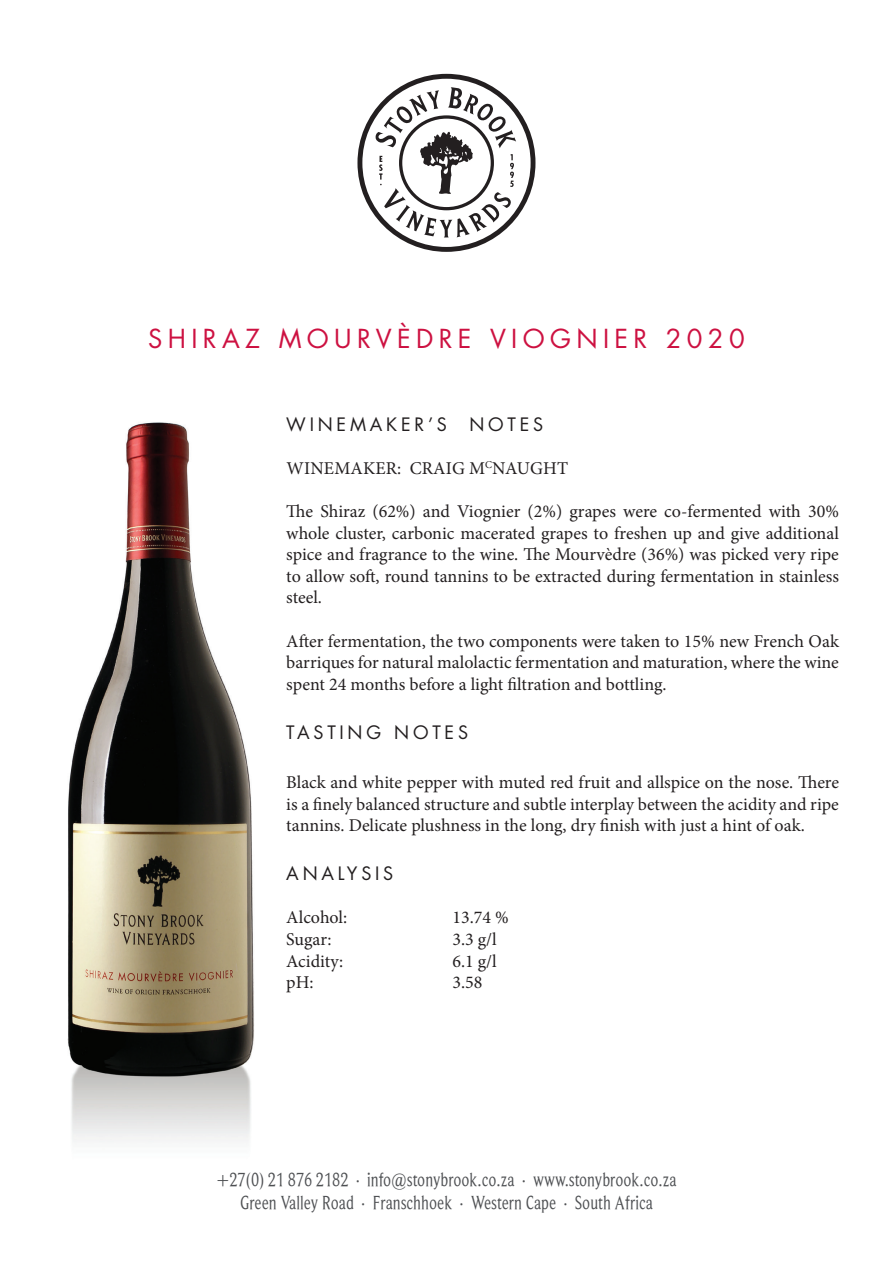
<style>
.page{position:relative;width:893px;height:1263px;background:#fff}
.page>*{position:absolute;margin:0;border:0;box-sizing:border-box;transform-origin:0 0}
.t1{font:25.5px "Futura Std";letter-spacing:.21em;color:#cd1141}
.t2{font:19.5px/23.4px "Beaufort Condensed";color:#4d4f52;text-align:center}
.t3{font:18px/21.6px "Minion Pro";color:#231f20;text-align:justify}
.t4{font:18px "Futura Std";letter-spacing:.21em;color:#231f20}
</style>
<div class="page">
<img style="left:67px;top:422px;width:187px;height:720px">
<div style="left:357px;top:74px;width:178px;height:178px;border:5px solid #231f20;border-radius:50%"></div>
<svg style="left:375px;top:87px;width:141px;height:150px"></svg>
<h1 class="t1" style="left:148px;top:322px;width:598px">SHIRAZ MOURVÈDRE VIOGNIER 2020</h1>
<p class="t4" style="left:286px;top:412px;width:258px">WINEMAKER’S NOTES</p>
<p class="t3" style="left:286px;top:457px;width:283px">WINEMAKER: CRAIG M<sup>C</sup>NAUGHT</p>
<p class="t3" style="left:286px;top:500px;width:554px">The Shiraz (62%) and Viognier (2%) grapes were co-fermented with 30% whole cluster, carbonic macerated grapes to freshen up and give additional spice and fragrance to the wine. The Mourvèdre (36%) was picked very ripe to allow soft, round tannins to be extracted during fermentation in stainless steel.</p>
<p class="t3" style="left:286px;top:630px;width:554px">After fermentation, the two components were taken to 15% new French Oak barriques for natural malolactic fermentation and maturation, where the wine spent 24 months before a light filtration and bottling.</p>
<p class="t4" style="left:286px;top:721px;width:183px">TASTING NOTES</p>
<p class="t3" style="left:286px;top:771px;width:554px">Black and white pepper with muted red fruit and allspice on the nose. There is a finely balanced structure and subtle interplay between the acidity and ripe tannins. Delicate plushness in the long, dry finish with just a hint of oak.</p>
<p class="t4" style="left:286px;top:862px;width:109px">ANALYSIS</p>
<p class="t3" style="left:286px;top:907px;width:62px">Alcohol:</p>
<p class="t3" style="left:452px;top:907px;width:58px">13.74 %</p>
<p class="t3" style="left:286px;top:928px;width:47px">Sugar:</p>
<p class="t3" style="left:452px;top:928px;width:46px">3.3 g/l</p>
<p class="t3" style="left:286px;top:950px;width:58px">Acidity:</p>
<p class="t3" style="left:452px;top:950px;width:46px">6.1 g/l</p>
<p class="t3" style="left:286px;top:972px;width:29px">pH:</p>
<p class="t3" style="left:452px;top:972px;width:32px">3.58</p>
<p class="t2" style="left:217px;top:1167px;width:461px">+27(0) 21 876 2182 · info@stonybrook.co.za · www.stonybrook.co.za<br>Green Valley Road · Franschhoek · Western Cape · South Africa</p>
</div>
